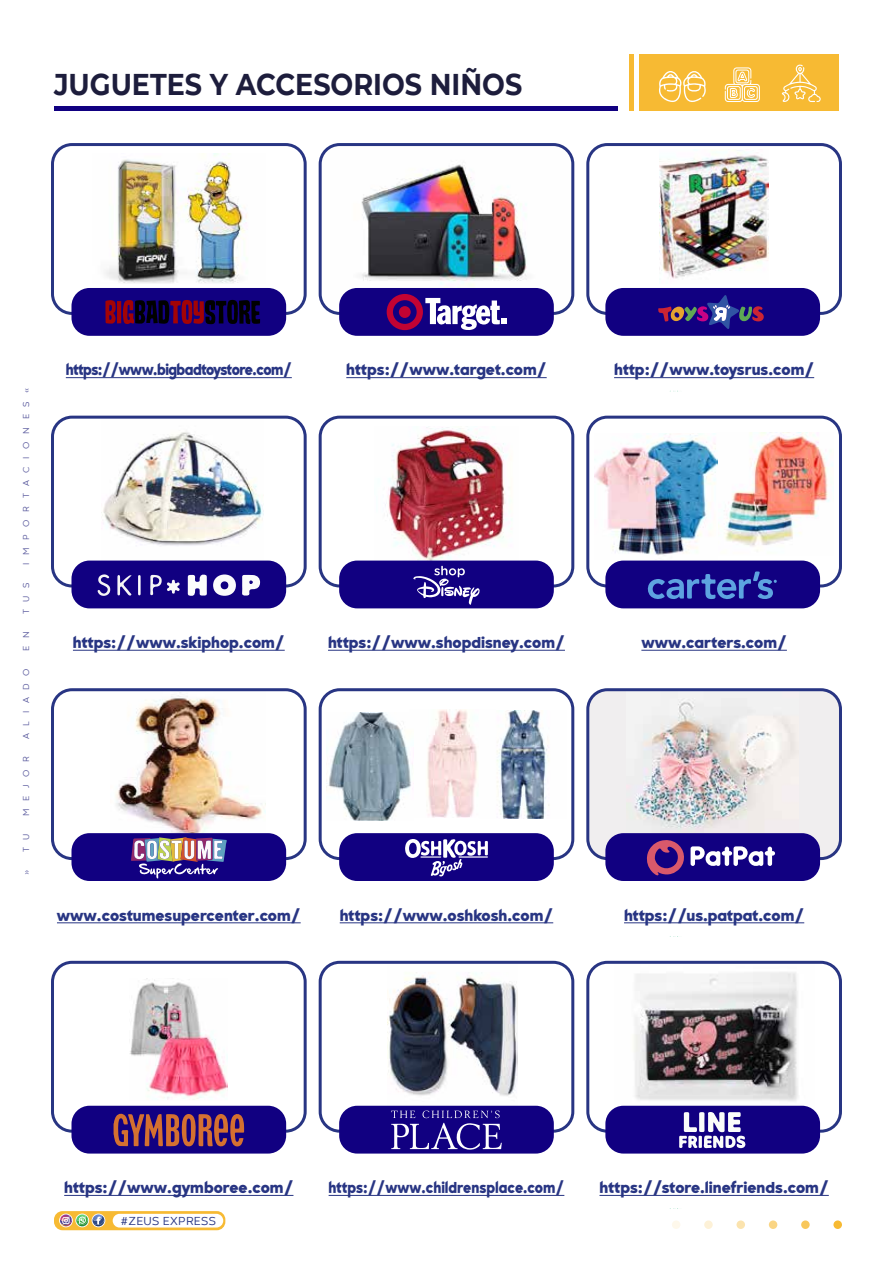
<style>
.page{position:relative;width:893px;height:1263px;background:#fff}
.page>*{position:absolute;margin:0;border:0;box-sizing:border-box;transform-origin:0 0}
.t1{font:700 30px "Montserrat";color:#1d1d3c;scale:.9 1}
.t2{font:900 18px "Slenco";color:#283583}
.t3{font:900 18px "Slenco";color:#283583;scale:.9 1}
.t4{font:900 18px "Slenco";letter-spacing:-.03em;color:#283583;scale:.9 1}
.t5{font:12px "Codec Warm Trial News";letter-spacing:.03em;color:#283583}
.t6{font:9px "Codec Warm Trial News";letter-spacing:.85em;color:#5b5b9e}
</style>
<div class="page">
<div style="left:833px;top:1220px;width:9px;height:9px;background:#f7ba33;border-radius:50%"></div>
<svg style="left:736px;top:1220px;width:9px;height:9px"></svg>
<svg style="left:801px;top:1220px;width:9px;height:9px"></svg>
<svg style="left:704px;top:1220px;width:9px;height:9px"></svg>
<div style="left:769px;top:1220px;width:8px;height:9px;background:#fad584;border-radius:50%"></div>
<div style="left:672px;top:1220px;width:8px;height:9px;background:#fef8eb;border-radius:50%"></div>
<svg style="left:54px;top:1211px;width:171px;height:19px"></svg>
<div style="left:113px;top:1214px;width:110px;height:13px;background:#fff;border-radius:7px"></div>
<svg style="left:59px;top:1213px;width:14px;height:14px"></svg>
<svg style="left:75px;top:1213px;width:14px;height:14px"></svg>
<svg style="left:60px;top:1214px;width:45px;height:12px"></svg>
<div style="left:640px;top:54px;width:199px;height:57px;background:#f7ba33"></div>
<img style="left:615px;top:972px;width:199px;height:138px">
<div style="left:586px;top:961px;width:256px;height:172px;border:3px solid #283583;border-radius:20px"></div>
<hr style="left:599px;top:1195px;width:230px;height:1px;background:#283583">
<div style="left:605px;top:1106px;width:215px;height:47px;background:#110081;border-radius:18px"></div>
<svg style="left:679px;top:1112px;width:67px;height:37px"></svg>
<img style="left:388px;top:972px;width:129px;height:134px">
<div style="left:319px;top:961px;width:255px;height:172px;border:3px solid #283583;border-radius:20px"></div>
<hr style="left:329px;top:1195px;width:235px;height:1px;background:#283583">
<div style="left:339px;top:1106px;width:215px;height:47px;background:#110081;border-radius:18px"></div>
<svg style="left:391px;top:1110px;width:111px;height:40px"></svg>
<img style="left:130px;top:980px;width:98px;height:120px">
<div style="left:51px;top:961px;width:256px;height:172px;border:3px solid #283583;border-radius:20px"></div>
<hr style="left:64px;top:1195px;width:229px;height:1px;background:#283583">
<div style="left:71px;top:1106px;width:215px;height:47px;background:#110081;border-radius:18px"></div>
<svg style="left:114px;top:1113px;width:130px;height:34px"></svg>
<img style="left:116px;top:692px;width:149px;height:141px">
<div style="left:51px;top:688px;width:256px;height:172px;border:3px solid #283583;border-radius:20px"></div>
<hr style="left:57px;top:922px;width:244px;height:1px;background:#283583">
<div style="left:71px;top:833px;width:215px;height:48px;background:#110081;border-radius:18px"></div>
<svg style="left:131px;top:837px;width:96px;height:41px"></svg>
<img style="left:102px;top:432px;width:162px;height:114px">
<div style="left:51px;top:416px;width:256px;height:171px;border:3px solid #283583;border-radius:20px"></div>
<hr style="left:73px;top:650px;width:212px;height:1px;background:#283583">
<div style="left:71px;top:560px;width:215px;height:48px;background:#110081;border-radius:18px"></div>
<svg style="left:213px;top:574px;width:23px;height:22px"></svg>
<svg style="left:188px;top:574px;width:19px;height:22px"></svg>
<svg style="left:242px;top:575px;width:18px;height:21px"></svg>
<svg style="left:117px;top:575px;width:15px;height:21px"></svg>
<svg style="left:97px;top:574px;width:14px;height:22px"></svg>
<svg style="left:150px;top:575px;width:30px;height:20px"></svg>
<svg style="left:138px;top:575px;width:3px;height:20px"></svg>
<img style="left:659px;top:150px;width:110px;height:129px">
<div style="left:586px;top:143px;width:256px;height:172px;border:3px solid #283583;border-radius:20px"></div>
<hr style="left:614px;top:377px;width:200px;height:1px;background:#283583">
<div style="left:605px;top:288px;width:215px;height:48px;background:#110081;border-radius:18px"></div>
<svg style="left:658px;top:295px;width:106px;height:34px"></svg>
<img style="left:323px;top:147px;width:247px;height:164px">
<div style="left:319px;top:143px;width:255px;height:172px;border:3px solid #283583;border-radius:20px"></div>
<hr style="left:346px;top:377px;width:201px;height:1px;background:#283583">
<div style="left:339px;top:288px;width:215px;height:48px;background:#110081;border-radius:18px"></div>
<svg style="left:387px;top:294px;width:119px;height:36px"></svg>
<div style="left:399px;top:306px;width:12px;height:12px;background:#c20333;border-radius:50%"></div>
<img style="left:105px;top:153px;width:142px;height:130px">
<div style="left:51px;top:143px;width:256px;height:172px;border:3px solid #283583;border-radius:20px"></div>
<hr style="left:66px;top:377px;width:226px;height:1px;background:#283583">
<div style="left:71px;top:288px;width:215px;height:48px;background:#110081;border-radius:18px"></div>
<svg style="left:105px;top:299px;width:155px;height:25px"></svg>
<svg style="left:659px;top:71px;width:47px;height:31px"></svg>
<svg style="left:782px;top:64px;width:39px;height:38px"></svg>
<svg style="left:725px;top:67px;width:35px;height:35px"></svg>
<div style="left:629px;top:54px;width:5px;height:57px;background:#f7ba33"></div>
<div style="left:54px;top:106px;width:563px;height:5px;background:#110081"></div>
<img style="left:385px;top:427px;width:127px;height:133px">
<div style="left:319px;top:416px;width:255px;height:171px;border:3px solid #283583;border-radius:20px"></div>
<hr style="left:328px;top:650px;width:237px;height:1px;background:#283583">
<div style="left:339px;top:560px;width:215px;height:48px;background:#110081;border-radius:18px"></div>
<svg style="left:413px;top:566px;width:67px;height:39px"></svg>
<div style="left:586px;top:416px;width:256px;height:171px;border:3px solid #283583;border-radius:20px"></div>
<hr style="left:641px;top:650px;width:146px;height:1px;background:#283583">
<div style="left:605px;top:560px;width:215px;height:48px;background:#110081;border-radius:18px"></div>
<svg style="left:647px;top:571px;width:130px;height:28px"></svg>
<img style="left:717px;top:432px;width:116px;height:119px">
<img style="left:595px;top:433px;width:122px;height:122px">
<div style="left:588px;top:690px;width:252px;height:168px;background:#f0eeef;border-radius:20px"></div>
<img style="left:634px;top:698px;width:160px;height:133px">
<div style="left:586px;top:688px;width:256px;height:172px;border:3px solid #283583;border-radius:20px"></div>
<hr style="left:624px;top:922px;width:180px;height:1px;background:#283583">
<div style="left:605px;top:833px;width:215px;height:48px;background:#110081;border-radius:18px"></div>
<svg style="left:646px;top:840px;width:129px;height:36px"></svg>
<div style="left:319px;top:688px;width:255px;height:172px;border:3px solid #283583;border-radius:20px"></div>
<hr style="left:340px;top:922px;width:213px;height:1px;background:#283583">
<div style="left:339px;top:833px;width:215px;height:48px;background:#110081;border-radius:18px"></div>
<svg style="left:405px;top:839px;width:83px;height:38px"></svg>
<img style="left:427px;top:710px;width:51px;height:107px">
<img style="left:328px;top:713px;width:85px;height:107px">
<img style="left:497px;top:711px;width:52px;height:108px">
<h1 class="t1" style="left:54px;top:62px;width:522px">JUGUETES Y ACCESORIOS NIÑOS</h1>
<p class="t6" style="left:21px;top:565px;width:178px;rotate:-90deg">IMPORTACIONES«</p>
<p class="t6" style="left:21px;top:614px;width:34px;rotate:-90deg">TUS</p>
<p class="t6" style="left:21px;top:651px;width:21px;rotate:-90deg">E N</p>
<p class="t6" style="left:21px;top:739px;width:72px;rotate:-90deg">ALIADO</p>
<p class="t6" style="left:21px;top:816px;width:61px;rotate:-90deg">MEJOR</p>
<p class="t6" style="left:21px;top:875px;width:43px;rotate:-90deg">» T U</p>
<p class="t4" style="left:66px;top:360px;width:253px">https://www.bigbadtoystore.com/</p>
<p class="t2" style="left:346px;top:360px;width:202px">https://www.target.com/</p>
<p class="t2" style="left:614px;top:360px;width:202px">http://www.toysrus.com/</p>
<p class="t2" style="left:73px;top:632px;width:213px">https://www.skiphop.com/</p>
<p class="t2" style="left:328px;top:632px;width:238px">https://www.shopdisney.com/</p>
<p class="t2" style="left:641px;top:632px;width:147px">www.carters.com/</p>
<p class="t2" style="left:57px;top:905px;width:245px">www.costumesupercenter.com/</p>
<p class="t2" style="left:340px;top:905px;width:215px">https://www.oshkosh.com/</p>
<p class="t2" style="left:624px;top:905px;width:182px">https://us.patpat.com/</p>
<p class="t2" style="left:64px;top:1178px;width:231px">https://www.gymboree.com/</p>
<p class="t3" style="left:329px;top:1178px;width:263px">https://www.childrensplace.com/</p>
<p class="t2" style="left:599px;top:1178px;width:231px">https://store.linefriends.com/</p>
<p class="t5" style="left:121px;top:1213px;width:97px">#ZEUS EXPRESS</p>
</div>
